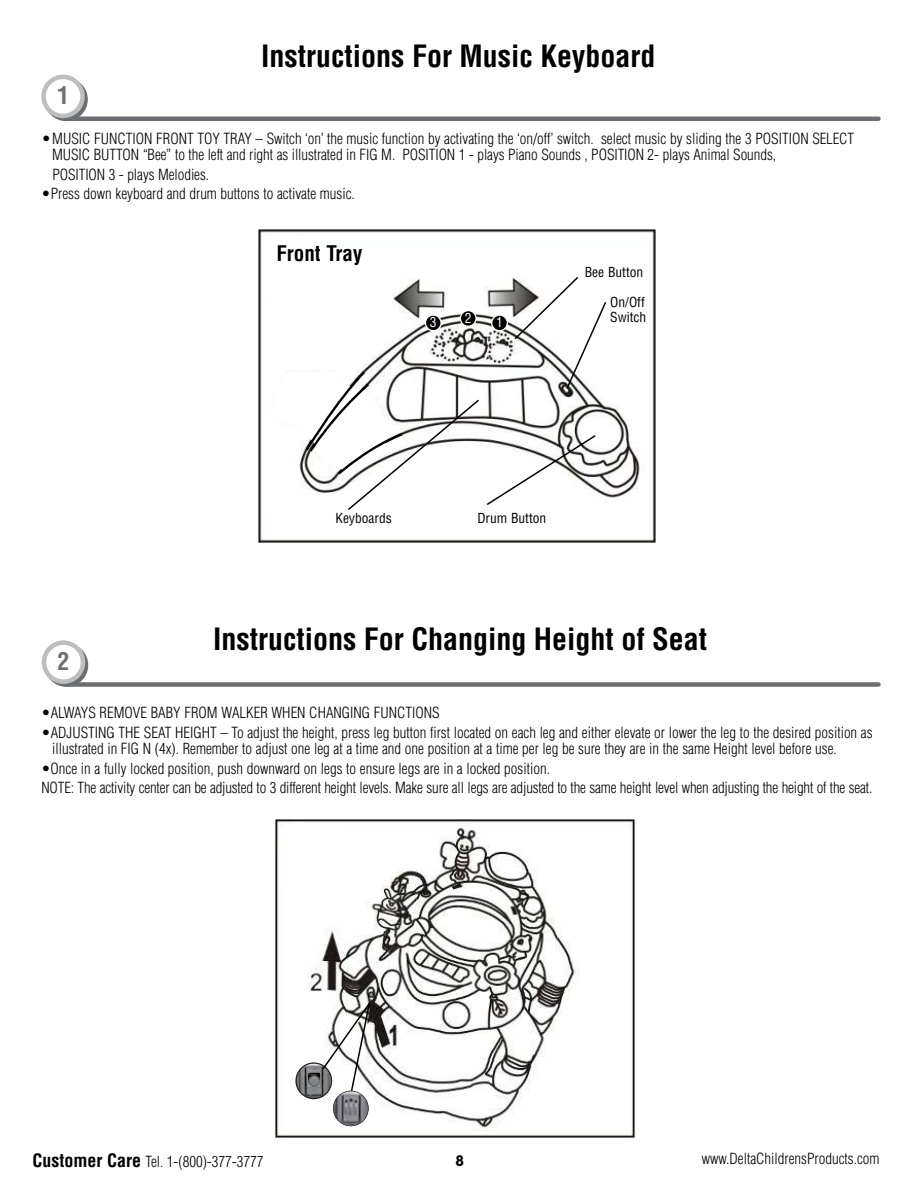
<style>
.page{position:relative;width:918px;height:1188px;background:#fff}
.page>*{position:absolute;margin:0;border:0;box-sizing:border-box;transform-origin:0 0}
.t1{font:700 condensed 30px "Helvetica";color:#000}
.t2{font:700 condensed 24px "Helvetica LT Std";color:#6d6e71}
.t3{font:700 condensed 21px "Helvetica";color:#000}
.t4{font:300 condensed 15px/16.5px "Helvetica";color:#000}
.t5{font:700 15px "VAG Rounded";color:#000}
.t6{font:condensed 13.5px/29.4px "Helvetica";color:#000;text-align:right}
.t7{font:condensed 13.5px "Helvetica";color:#fff}
.s1{font-weight:700;font-size:18px}
</style>
<div class="page">
<img style="left:259px;top:230px;width:396px;height:313px">
<img style="left:275px;top:819px;width:360px;height:319px">
<svg style="left:272px;top:275px;width:336px;height:237px"></svg>
<hr style="left:68px;top:117px;width:811px;height:4px;background:#6d6e71">
<svg style="left:47px;top:80px;width:39px;height:39px"></svg>
<div style="left:44px;top:78px;width:44px;height:43px;border:4px solid #6d6e71;border-radius:50%"></div>
<div style="left:44px;top:77px;width:39px;height:39px;background:#fff;border-radius:50%"></div>
<div style="left:41px;top:75px;width:44px;height:43px;border:4px solid #bcbec0;border-radius:50%"></div>
<div style="left:69px;top:682px;width:810px;height:5px;background:#6d6e71"></div>
<svg style="left:47px;top:646px;width:39px;height:39px"></svg>
<div style="left:45px;top:643px;width:43px;height:44px;border:4px solid #6d6e71;border-radius:50%"></div>
<div style="left:44px;top:643px;width:39px;height:39px;background:#fff;border-radius:50%"></div>
<div style="left:42px;top:640px;width:43px;height:44px;border:4px solid #bcbec0;border-radius:50%"></div>
<svg style="left:425px;top:315px;width:16px;height:16px"></svg>
<div style="left:425px;top:314px;width:17px;height:17px;border:1px solid #fff;border-radius:50%"></div>
<div style="left:460px;top:311px;width:16px;height:15px;background:#000;border-radius:50%"></div>
<div style="left:460px;top:310px;width:17px;height:17px;border:1px solid #fff;border-radius:50%"></div>
<svg style="left:492px;top:315px;width:15px;height:16px"></svg>
<div style="left:491px;top:314px;width:17px;height:17px;border:1px solid #fff;border-radius:50%"></div>
<img style="left:296px;top:1063px;width:36px;height:36px;border-radius:18px">
<div style="left:295px;top:1062px;width:37px;height:37px;border:1px solid #221f20;border-radius:50%"></div>
<img style="left:333px;top:1091px;width:36px;height:35px;border-radius:18px">
<div style="left:333px;top:1091px;width:36px;height:35px;border:1px solid #221f20;border-radius:50%"></div>
<svg style="left:321px;top:1002px;width:50px;height:91px"></svg>
<div style="left:264px;top:238px;width:54px;height:57px;background:#fff"></div>
<div style="left:283px;top:825px;width:54px;height:57px;background:#fff"></div>
<h2 class="t2" style="left:57px;top:80px;width:13px">1</h2>
<h1 class="t1" style="left:261px;top:38px;width:396px">Instructions For Music Keyboard</h1>
<p class="t4" style="left:52px;top:130px;width:803px;text-indent:-10px">• MUSIC FUNCTION FRONT TOY TRAY – Switch ‘on’ the music function by activating the ‘on/off’ switch. select music by sliding the 3 POSITION SELECT<br>MUSIC BUTTON “Bee” to the left and right as illustrated in FIG M. POSITION 1 - plays Piano Sounds , POSITION 2- plays Animal Sounds,</p>
<p class="t4" style="left:52px;top:166px;width:158px">POSITION 3 - plays Melodies.</p>
<p class="t4" style="left:42px;top:185px;width:315px">•Press down keyboard and drum buttons to activate music.</p>
<h2 class="t2" style="left:58px;top:646px;width:13px">2</h2>
<h3 class="t3" style="left:276px;top:241px;width:87px">Front Tray</h3>
<p class="t7" style="left:430px;top:314px;width:8px">3</p>
<p class="t7" style="left:465px;top:309px;width:8px">2</p>
<p class="t7" style="left:496px;top:314px;width:8px">1</p>
<p class="t6" style="left:585px;top:257px;width:62px">Bee Button<br>On/Off</p>
<p class="t6" style="left:610px;top:302px;width:38px">Switch</p>
<p class="t6" style="left:336px;top:503px;width:58px">Keyboards</p>
<p class="t6" style="left:477px;top:503px;width:70px">Drum Button</p>
<h1 class="t1" style="left:213px;top:621px;width:496px">Instructions For Changing Height of Seat</h1>
<p class="t4" style="left:42px;top:705px;width:400px">•ALWAYS REMOVE BABY FROM WALKER WHEN CHANGING FUNCTIONS</p>
<p class="t4" style="left:52px;top:724px;width:822px;text-indent:-10px">•ADJUSTING THE SEAT HEIGHT – To adjust the height, press leg button first located on each leg and either elevate or lower the leg to the desired position as illustrated in FIG N (4x). Remember to adjust one leg at a time and one position at a time per leg be sure they are in the same Height level before use.</p>
<p class="t4" style="left:41px;top:759px;width:832px;line-height:19.5px">•Once in a fully locked position, push downward on legs to ensure legs are in a locked position.<br>NOTE: The activity center can be adjusted to 3 different height levels. Make sure all legs are adjusted to the same height level when adjusting the height of the seat.</p>
<p class="t4" style="left:33px;top:1154px;width:232px"><span class="s1">Customer Care</span> Tel. 1-(800)-377-3777</p>
<p class="t4" style="left:702px;top:1150px;width:179px">www.DeltaChildrensProducts.com</p>
<p class="t5" style="left:456px;top:1152px;width:10px">8</p>
</div>
